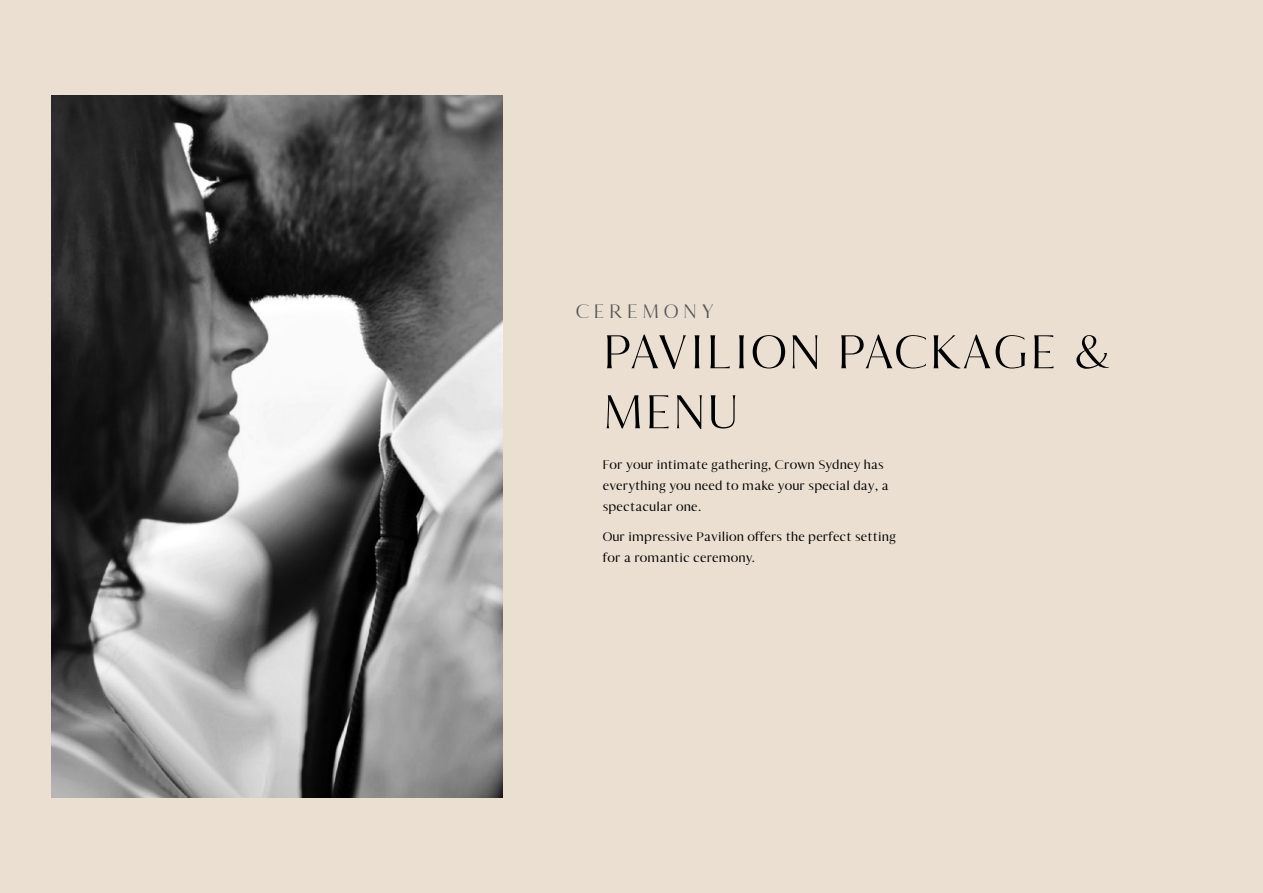
<style>
.page{position:relative;width:1263px;height:893px;background:#eadfd1}
.page>*{position:absolute;margin:0;border:0;box-sizing:border-box;transform-origin:0 0}
.t1{font:51px/60px "Jouleset Jaques Serif";letter-spacing:.04em;color:#000}
.t2{font:21px "Jouleset Jaques Serif";letter-spacing:.23em;color:#575756}
.t3{font:700 13.5px/21px "Jouleset Jacques Serif";color:#000}
</style>
<div class="page">
<img style="left:51px;top:96px;width:451px;height:701px">
<h2 class="t2" style="left:576px;top:299px;width:139px">CEREMONY</h2>
<h1 class="t1" style="left:604px;top:321px;width:509px">PAVILION PACKAGE &amp;<br>MENU</h1>
<p class="t3" style="left:603px;top:454px;width:288px">For your intimate gathering, Crown Sydney has everything you need to make your special day, a spectacular one.</p>
<p class="t3" style="left:603px;top:526px;width:295px">Our impressive Pavilion offers the perfect setting for a romantic ceremony.</p>
</div>
